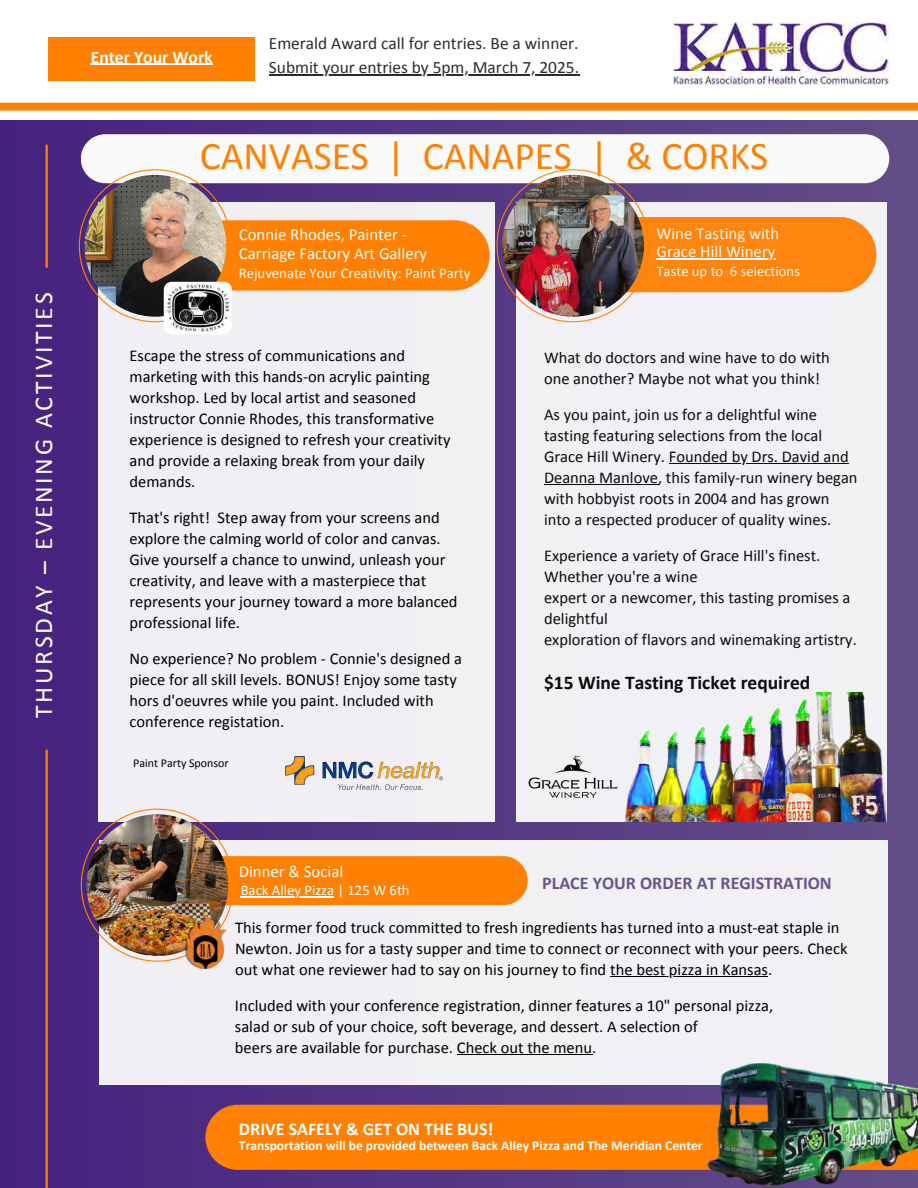
<style>
.page{position:relative;width:918px;height:1188px;background:#fff}
.page>*{position:absolute;margin:0;border:0;box-sizing:border-box;transform-origin:0 0}
.t1{font:39.3px "Calibri";color:#ff8003}
.t2{font:25.65px "Calibri";letter-spacing:.1em;color:#fff}
.t3{font:700 19.5px "Calibri";color:#000}
.t4{font:700 18px "Calibri";color:#685589}
.t5{font:700 18px "Calibri";color:#fff}
.t6{font:700 17.7px "Calibri";color:#fff}
.t7{font:17.4px "Calibri";color:#2b2b2b}
.t8{font:16.8px/19.2px "Calibri";color:#fff}
.t9{font:16.5px/21px "Calibri";color:#000}
.t10{font:14.7px "Calibri";color:#fff}
.t11{font:700 13.5px "Calibri";color:#fff}
.t12{font:12px "Calibri";color:#000}
</style>
<div class="page">
<div style="left:0;top:120px;width:918px;height:1068px;background:linear-gradient(to right,#4a2782,#654f88)"></div>
<div style="left:99px;top:202px;width:396px;height:620px;background:#f1eff3"></div>
<div style="left:81px;top:134px;width:808px;height:49px;background:#fafafa;border-radius:25px"></div>
<div style="left:175px;top:220px;width:315px;height:71px;background:#ff8003;border-radius:35px"></div>
<svg style="left:79px;top:169px;width:153px;height:153px"></svg>
<img style="left:84px;top:175px;width:142px;height:142px;border-radius:50%">
<hr style="left:46px;top:750px;width:2px;height:438px;background:#ff8003">
<div style="left:48px;top:37px;width:207px;height:44px;background:#ff8003"></div>
<hr style="left:91px;top:64px;width:122px;height:1px;background:#fff">
<div style="left:0;top:103px;width:918px;height:8px;background:#ff8003"></div>
<img style="left:674px;top:22px;width:215px;height:62px">
<hr style="left:46px;top:145px;width:2px;height:122px;background:#ff8003">
<div style="left:99px;top:840px;width:788px;height:244px;background:#f1f0f3"></div>
<svg style="left:81px;top:809px;width:153px;height:153px"></svg>
<div style="left:185px;top:856px;width:343px;height:49px;background:#ff8003;border-radius:25px"></div>
<img style="left:86px;top:814px;width:142px;height:142px;border-radius:50%">
<hr style="left:241px;top:896px;width:93px;height:2px;background:#fff">
<hr style="left:610px;top:976px;width:158px;height:1px;background:#000">
<hr style="left:457px;top:1054px;width:135px;height:1px;background:#000">
<div style="left:205px;top:1105px;width:484px;height:65px;background:#ff8003"></div>
<img style="left:689px;top:1059px;width:229px;height:129px">
<img style="left:164px;top:282px;width:68px;height:52px;border-radius:8px">
<img style="left:175px;top:910px;width:59px;height:60px">
<img style="left:285px;top:756px;width:158px;height:34px">
<div style="left:516px;top:202px;width:371px;height:620px;background:#f1f0f4"></div>
<div style="left:574px;top:217px;width:302px;height:75px;background:#fe850f;border-radius:38px"></div>
<svg style="left:496px;top:169px;width:153px;height:153px"></svg>
<img style="left:502px;top:175px;width:142px;height:142px;border-radius:50%">
<hr style="left:669px;top:463px;width:180px;height:1px;background:#000">
<hr style="left:544px;top:484px;width:114px;height:1px;background:#000">
<img style="left:625px;top:692px;width:265px;height:130px">
<img style="left:528px;top:754px;width:90px;height:44px">
<hr style="left:656px;top:258px;width:120px;height:2px;background:#fff">
<hr style="left:269px;top:74px;width:310px;height:1px;background:#2b2b2b">
<h5 class="t2" style="left:33px;top:718px;width:427px;rotate:-90deg">THURSDAY – EVENING ACTIVITIES</h5>
<p class="t6" style="left:91px;top:49px;width:123px">Enter Your Work</p>
<p class="t7" style="left:269px;top:36px;width:311px">Emerald Award call for entries. Be a winner.</p>
<h5 class="t7" style="left:269px;top:60px;width:312px">Submit your entries by 5pm, March 7, 2025.</h5>
<h5 class="t1" style="left:200px;top:140px;width:570px">CANVASES | CANAPES | &amp; CORKS</h5>
<p class="t8" style="left:239px;top:226px;width:190px">Connie Rhodes, Painter -<br>Carriage Factory Art Gallery</p>
<h4 class="t10" style="left:239px;top:267px;width:233px">Rejuvenate Your Creativity: Paint Party</h4>
<h5 class="t9" style="left:130px;top:347px;width:323px">Escape the stress of communications and marketing with this hands-on acrylic painting workshop. Led by local artist and seasoned instructor Connie Rhodes, this transformative experience is designed to refresh your creativity and provide a relaxing break from your daily demands.</h5>
<p class="t9" style="left:130px;top:508px;width:330px">That's right! Step away from your screens and explore the calming world of color and canvas.<br>Give yourself a chance to unwind, unleash your creativity, and leave with a masterpiece that represents your journey toward a more balanced professional life.</p>
<p class="t9" style="left:130px;top:649px;width:334px">No experience? No problem - Connie's designed a piece for all skill levels. BONUS! Enjoy some tasty hors d'oeuvres while you paint. Included with conference registation.</p>
<p class="t12" style="left:133px;top:758px;width:97px">Paint Party Sponsor</p>
<p class="t8" style="left:656px;top:226px;width:124px;line-height:18px">Wine Tasting with<br>Grace Hill Winery</p>
<p class="t10" style="left:656px;top:265px;width:145px">Taste up to 6 selections</p>
<p class="t9" style="left:544px;top:348px;width:287px">What do doctors and wine have to do with one another? Maybe not what you think!</p>
<p class="t9" style="left:544px;top:405px;width:315px">As you paint, join us for a delightful wine tasting featuring selections from the local Grace Hill Winery. Founded by Drs. David and Deanna Manlove, this family-run winery began with hobbyist roots in 2004 and has grown into a respected producer of quality wines.</p>
<p class="t9" style="left:544px;top:546px;width:314px">Experience a variety of Grace Hill's finest.<br>Whether you're a wine<br>expert or a newcomer, this tasting promises a delightful<br>exploration of flavors and winemaking artistry.</p>
<p class="t3" style="left:544px;top:674px;width:268px">$15 Wine Tasting Ticket required</p>
<p class="t8" style="left:239px;top:864px;width:106px">Dinner &amp; Social</p>
<p class="t4" style="left:542px;top:876px;width:291px">PLACE YOUR ORDER AT REGISTRATION</p>
<h2 class="t10" style="left:241px;top:884px;width:170px">Back Alley Pizza | 125 W 6th</h2>
<p class="t9" style="left:235px;top:918px;width:614px">This former food truck committed to fresh ingredients has turned into a must-eat staple in<br>Newton. Join us for a tasty supper and time to connect or reconnect with your peers. Check out what one reviewer had to say on his journey to find the best pizza in Kansas.</p>
<h1 class="t9" style="left:235px;top:996px;width:540px">Included with your conference registration, dinner features a 10" personal pizza, salad or sub of your choice, soft beverage, and dessert. A selection of</h1>
<p class="t9" style="left:235px;top:1038px;width:363px">beers are available for purchase. Check out the menu.</p>
<p class="t5" style="left:239px;top:1121px;width:256px">DRIVE SAFELY &amp; GET ON THE BUS!</p>
<p class="t11" style="left:239px;top:1140px;width:465px">Transportation will be provided between Back Alley Pizza and The Meridian Center</p>
</div>
